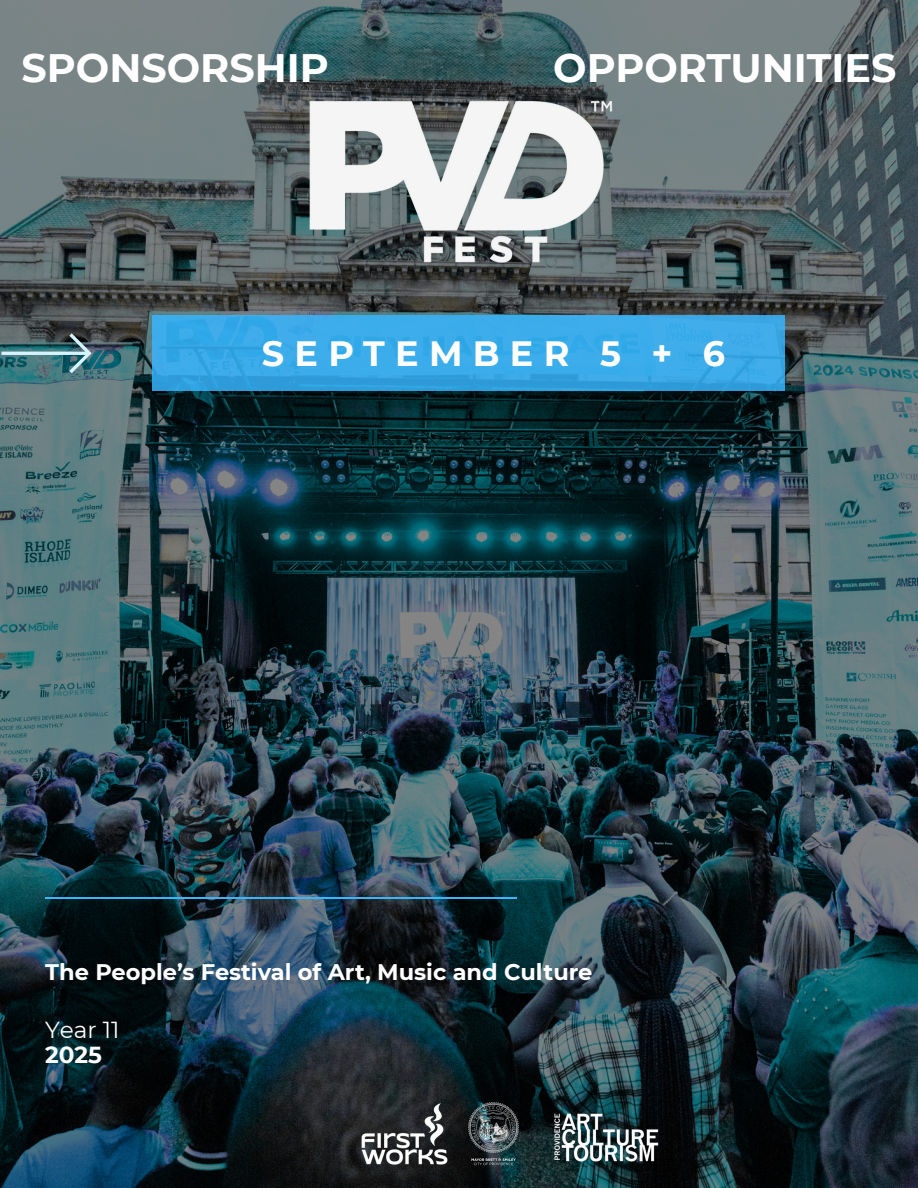
<style>
.page{position:relative;width:918px;height:1188px;background:#fff}
.page>*{position:absolute;margin:0;border:0;box-sizing:border-box;transform-origin:0 0}
.t1{font:700 39.6px "Montserrat";color:#fff}
.t2{font:700 35.1px "Montserrat";letter-spacing:.295em;color:#fff}
.t3{font:23.1px "Montserrat";color:#fff}
.t4{font:700 23.1px "Montserrat";color:#fff}
.t5{font:700 22.5px "Montserrat";color:#fff}
</style>
<div class="page">
<img style="left:0;top:0;width:918px;height:1188px">
<svg style="left:1px;top:333px;width:90px;height:40px;background:#4c767d"></svg>
<hr style="left:45px;top:897px;width:472px;height:1px;background:#38b6ff">
<img style="left:300px;top:92px;width:318px;height:179px">
<div style="left:152px;top:316px;width:633px;height:75px;background:linear-gradient(to bottom,#3dafee,#34a3e1)"></div>
<img style="left:468px;top:1103px;width:51px;height:63px">
<img style="left:359px;top:1103px;width:90px;height:63px">
<img style="left:538px;top:1096px;width:137px;height:78px">
<p class="t1" style="left:22px;top:44px;width:309px">SPONSORSHIP</p>
<h2 class="t1" style="left:553px;top:44px;width:345px">OPPORTUNITIES</h2>
<p class="t2" style="left:262px;top:332px;width:465px">SEPTEMBER 5 + 6</p>
<h1 class="t5" style="left:45px;top:959px;width:549px">The People’s Festival of Art, Music and Culture</h1>
<p class="t3" style="left:45px;top:1015px;width:76px">Year 11</p>
<p class="t4" style="left:45px;top:1041px;width:58px">2025</p>
</div>
